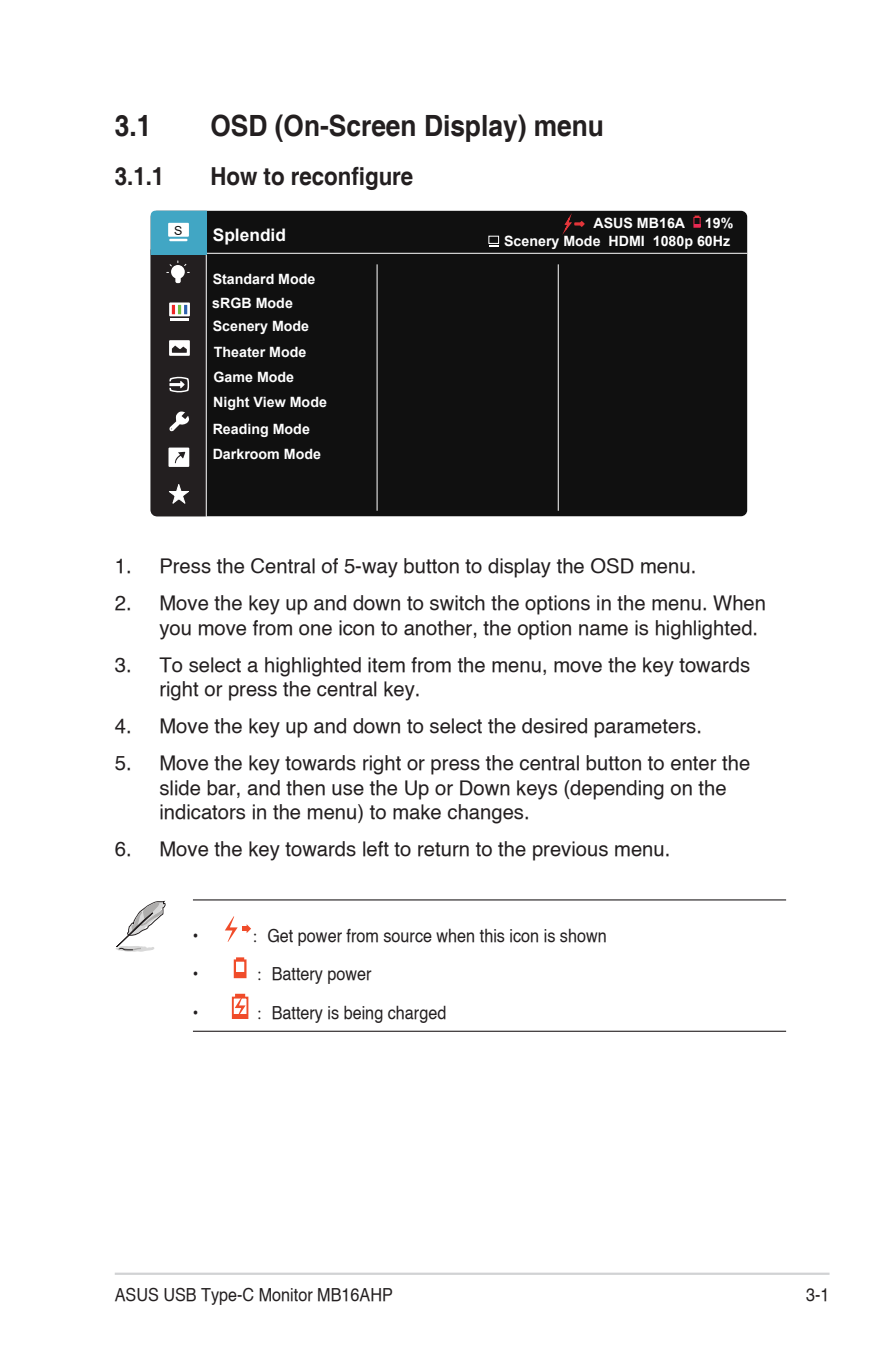
<style>
.page{position:relative;width:893px;height:1346px;background:#fff}
.page>*{position:absolute;margin:0;border:0;box-sizing:border-box;transform-origin:0 0}
.Heading_1{font:700 29.25px "Helvetica";color:#231f20;scale:.9 1}
.Heading_2{font:700 24.75px "Helvetica";color:#231f20;scale:.9 1}
.t1{font:20.25px/24.3px "Helvetica";color:#231f20}
.t2{font:18px "Helvetica";color:#231f20;scale:.9 1}
.t3{font:700 17.32px "Arial";color:#fff}
.t4{font:700 14.17px/25.4px "Arial";color:#fff}
.t5{font:12.38px "Arial";color:#101010}
.s1{font-family:"Adobe Song Std";font-weight:300}
</style>
<div class="page">
<hr style="left:115px;top:1272px;width:714px;height:3px;background:#d1d2d4">
<div style="left:151px;top:211px;width:596px;height:305px;background:#101010;border-radius:6px"></div>
<hr style="left:151px;top:253px;width:596px;height:1px;background:#fff">
<hr style="left:377px;top:264px;width:1px;height:247px;background:#fff">
<hr style="left:558px;top:264px;width:1px;height:247px;background:#fff">
<div style="left:489px;top:236px;width:10px;height:8px;border:1px solid #fff"></div>
<div style="left:694px;top:217px;width:6px;height:11px;border:1px solid #e82947"></div>
<svg style="left:694px;top:225px;width:6px;height:2px"></svg>
<svg style="left:151px;top:211px;width:56px;height:305px;background:#3e484c"></svg>
<svg style="left:562px;top:216px;width:23px;height:19px"></svg>
<hr style="left:193px;top:899px;width:593px;height:1px;background:#231f20">
<hr style="left:193px;top:1030px;width:593px;height:2px;background:#231f20">
<svg style="left:115px;top:901px;width:51px;height:51px"></svg>
<svg style="left:225px;top:916px;width:26px;height:26px"></svg>
<div style="left:234px;top:959px;width:12px;height:19px;border:2px solid #f04c2a"></div>
<svg style="left:236px;top:957px;width:8px;height:3px"></svg>
<svg style="left:236px;top:972px;width:9px;height:4px"></svg>
<svg style="left:232px;top:994px;width:16px;height:24px"></svg>
<hr style="left:234px;top:1014px;width:13px;height:4px;background:#f04c2a">
<p class="Heading_1" style="left:115px;top:108px;width:42px">3.1</p>
<p class="Heading_1" style="left:210px;top:108px;width:439px">OSD (On-Screen Display) menu</p>
<p class="Heading_2" style="left:115px;top:161px;width:57px">3.1.1</p>
<p class="Heading_2" style="left:210px;top:161px;width:227px">How to reconfigure</p>
<p class="t3" style="left:213px;top:222px;width:75px">Splendid</p>
<p class="t4" style="left:212px;top:267px;width:105px;line-height:24.5px">Standard Mode sRGB Mode</p>
<p class="t4" style="left:213px;top:314px;width:116px">Scenery Mode<br>Theater Mode<br>Game Mode<br>Night View Mode<br>Reading Mode<br>Darkroom Mode</p>
<p class="t4" style="left:504px;top:214px;width:231px;line-height:18.2px;text-align:right">19%<br>Scenery Mode HDMI 1080p 60Hz</p>
<p class="t4" style="left:593px;top:210px;width:93px">ASUS MB16A</p>
<p class="t5" style="left:174px;top:222px;width:10px">S</p>
<p class="t1" style="left:115px;top:554px;width:583px">1. Press the Central of 5-way button to display the OSD menu.</p>
<p class="t1" style="left:159px;top:591px;width:608px;text-indent:-45px">2. Move the key up and down to switch the options in the menu. When you move from one icon to another, the option name is highlighted.</p>
<p class="t1" style="left:159px;top:652px;width:592px;text-indent:-45px">3. To select a highlighted item from the menu, move the key towards right or press the central key.</p>
<p class="t1" style="left:115px;top:713px;width:589px">4. Move the key up and down to select the desired parameters.</p>
<p class="t1" style="left:159px;top:750px;width:592px;text-indent:-45px">5. Move the key towards right or press the central button to enter the slide bar, and then use the Up or Down keys (depending on the indicators in the menu) to make changes.</p>
<p class="t1" style="left:115px;top:836px;width:557px">6. Move the key towards left to return to the previous menu.</p>
<p class="t2" style="left:193px;top:924px;width:8px">•</p>
<p class="t2" style="left:251px;top:924px;width:397px"><span class="s1">：</span>Get power from source when this icon is shown</p>
<p class="t2" style="left:193px;top:962px;width:8px">•</p>
<p class="t2" style="left:255px;top:962px;width:131px"><span class="s1">：</span>Battery power</p>
<p class="t2" style="left:193px;top:1001px;width:8px">•</p>
<p class="t2" style="left:255px;top:1001px;width:214px"><span class="s1">：</span>Battery is being charged</p>
<p class="t2" style="left:115px;top:1283px;width:311px">ASUS USB Type-C Monitor MB16AHP</p>
<p class="t2" style="left:806px;top:1283px;width:28px">3-1</p>
</div>
